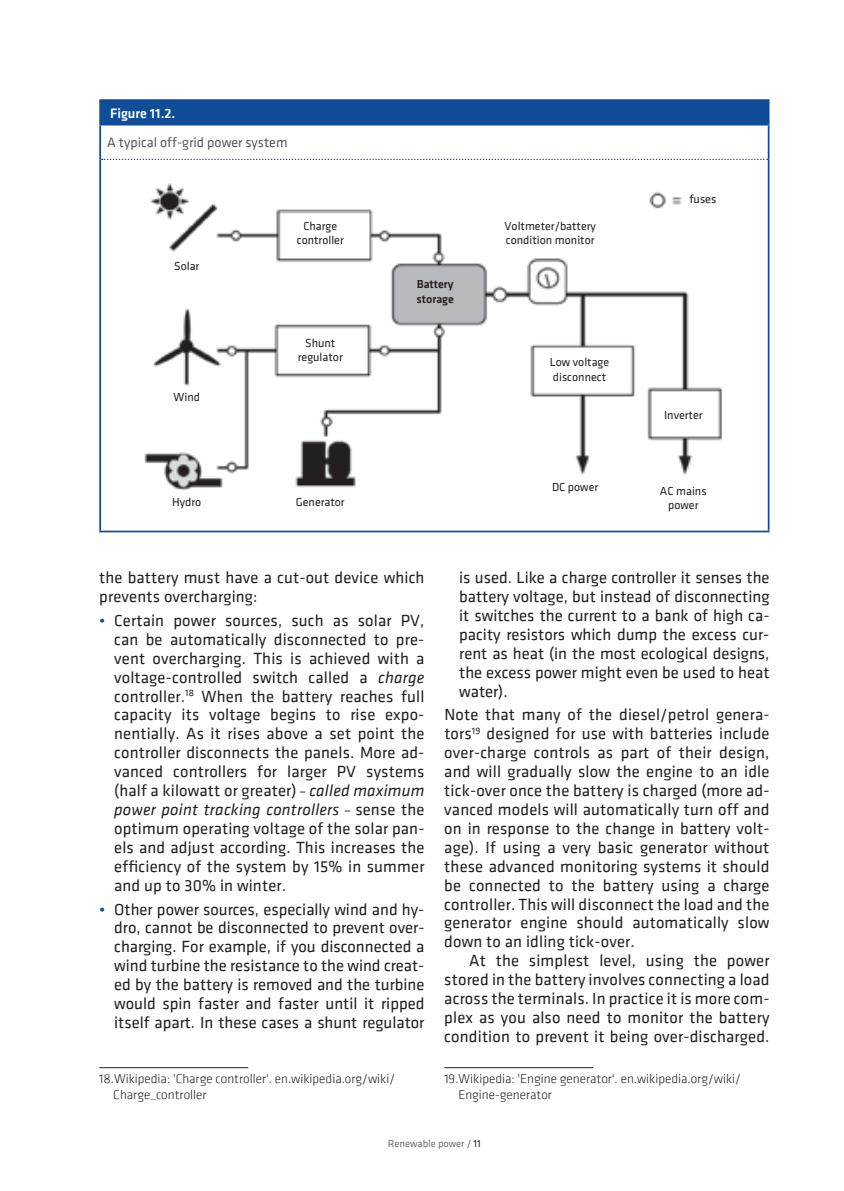
<style>
.page{position:relative;width:844px;height:1191px;background:#fff}
.page>*{position:absolute;margin:0;border:0;box-sizing:border-box;transform-origin:0 0}
.t1{font:16.62px/18.9px "Klavika";letter-spacing:.01em;color:#231f20;text-align:justify}
.t2{font:14px "Klavika";color:#57585a}
.t3{font:500 14px "Klavika";color:#fff}
.t4{font:300 13.12px/15.8px "Klavika";color:#231f20}
.t5{font:12.08px/14.3px "Klavika";color:#231f20;text-align:center}
.t6{font:500 12.08px/14.3px "Klavika";color:#231f20}
.t7{font:10.5px "Klavika";color:#6c6d70}
.s1{color:#0f4d99}
.s2{font-style:italic}
.s3{font-size:14px}
.s4{color:#231f20}
</style>
<div class="page">
<div style="left:100px;top:100px;width:668px;height:25px;background:#0f4d99"></div>
<svg style="left:101px;top:125px;width:666px;height:405px"></svg>
<hr style="left:99px;top:101px;width:2px;height:23px;background:#0f4d99">
<hr style="left:99px;top:99px;width:670px;height:2px;background:#0f4d99">
<hr style="left:767px;top:101px;width:2px;height:23px;background:#0f4d99">
<hr style="left:99px;top:125px;width:2px;height:34px;background:#0f4d99">
<hr style="left:99px;top:124px;width:670px;height:1px;background:#0f4d99">
<hr style="left:767px;top:125px;width:2px;height:34px;background:#0f4d99">
<hr style="left:99px;top:159px;width:2px;height:371px;background:#0f4d99">
<svg style="left:102px;top:159px;width:665px;height:1px"></svg>
<hr style="left:767px;top:159px;width:2px;height:371px;background:#0f4d99">
<hr style="left:99px;top:530px;width:670px;height:2px;background:#0f4d99">
<img style="left:139px;top:166px;width:590px;height:358px">
<hr style="left:99px;top:1067px;width:149px;height:1px;background:#231f20">
<hr style="left:444px;top:1067px;width:149px;height:1px;background:#231f20">
<p class="t3" style="left:110px;top:103px;width:67px">Figure 11.2.</p>
<p class="t2" style="left:107px;top:133px;width:182px">A typical off-grid power system</p>
<p class="t5" style="left:174px;top:258px;width:27px">Solar</p>
<p class="t5" style="left:173px;top:390px;width:28px">Wind</p>
<p class="t5" style="left:297px;top:218px;width:48px">Charge controller</p>
<p class="t5" style="left:504px;top:218px;width:93px;text-align:left">Voltmeter/battery condition monitor</p>
<p class="t5" style="left:298px;top:335px;width:46px">Shunt regulator</p>
<p class="t6" style="left:416px;top:277px;width:39px">Battery storage</p>
<p class="t5" style="left:549px;top:354px;width:61px;text-align:left">Low voltage disconnect</p>
<p class="t5" style="left:552px;top:479px;width:48px">DC power</p>
<p class="t5" style="left:172px;top:494px;width:31px">Hydro</p>
<p class="t5" style="left:296px;top:494px;width:50px">Generator</p>
<p class="t5" style="left:689px;top:191px;width:28px">fuses</p>
<p class="t5" style="left:664px;top:407px;width:40px">Inverter</p>
<p class="t5" style="left:659px;top:483px;width:48px">AC mains power</p>
<p class="t1" style="left:99px;top:567px;width:326px">the battery must have a cut-out device which prevents overcharging:</p>
<p class="t1" style="left:114px;top:610px;width:312px;text-indent:-15px"><span class="s1">•</span> Certain power sources, such as solar PV, can be automatically disconnected to pre&shy;vent overcharging. This is achieved with a voltage-controlled switch called a <span class="s2">charge </span>controller.<sup>18</sup> When the battery reaches full capacity its voltage begins to rise expo&shy;nentially. As it rises above a set point the controller disconnects the panels. More ad&shy;vanced controllers for larger PV systems (half a kilowatt or greater) <span class="s3">–</span> <span class="s2">called maximum power point tracking controllers</span> <span class="s3">–</span> sense the optimum operating voltage of the solar pan&shy;els and adjust according. This increases the efficiency of the system by 15% in summer and up to 30% in winter.</p>
<p class="t1" style="left:114px;top:899px;width:312px;text-indent:-15px"><span class="s1">•</span> Other power sources, especially wind and hy&shy;dro, cannot be disconnected to prevent over&shy;charging. For example, if you disconnected a wind turbine the resistance to the wind creat&shy;ed by the battery is removed and the turbine would spin faster and faster until it ripped itself apart. In these cases a shunt regulator</p>
<p class="t4" style="left:113px;top:1071px;width:283px;text-indent:-14px">18.Wikipedia: 'Charge controller'. en.wikipedia.org/wiki/<br>Charge_controller</p>
<p class="t1" style="left:459px;top:567px;width:312px">is used. Like a charge controller it senses the battery voltage, but instead of disconnecting it switches the current to a bank of high ca&shy;pacity resistors which dump the excess cur&shy;rent as heat (in the most ecological designs, the excess power might even be used to heat water).</p>
<p class="t1" style="left:444px;top:705px;width:326px">Note that many of the diesel/petrol genera&shy;tors<sup>19</sup> designed for use with batteries include over-charge controls as part of their design, and will gradually slow the engine to an idle tick-over once the battery is charged (more ad&shy;vanced models will automatically turn off and on in response to the change in battery volt&shy;age). If using a very basic generator without these advanced monitoring systems it should be connected to the battery using a charge controller. This will disconnect the load and the generator engine should automatically slow down to an idling tick-over.</p>
<p class="t1" style="left:444px;top:950px;width:326px;text-indent:25px">At the simplest level, using the power stored in the battery involves connecting a load across the terminals. In practice it is more com&shy;plex as you also need to monitor the battery condition to prevent it being over-discharged.</p>
<p class="t4" style="left:458px;top:1071px;width:284px;text-indent:-14px">19.Wikipedia: 'Engine generator'. en.wikipedia.org/wiki/<br>Engine-generator</p>
<p class="t7" style="left:388px;top:1136px;width:95px">Renewable power / <span class="s4">11</span></p>
</div>
